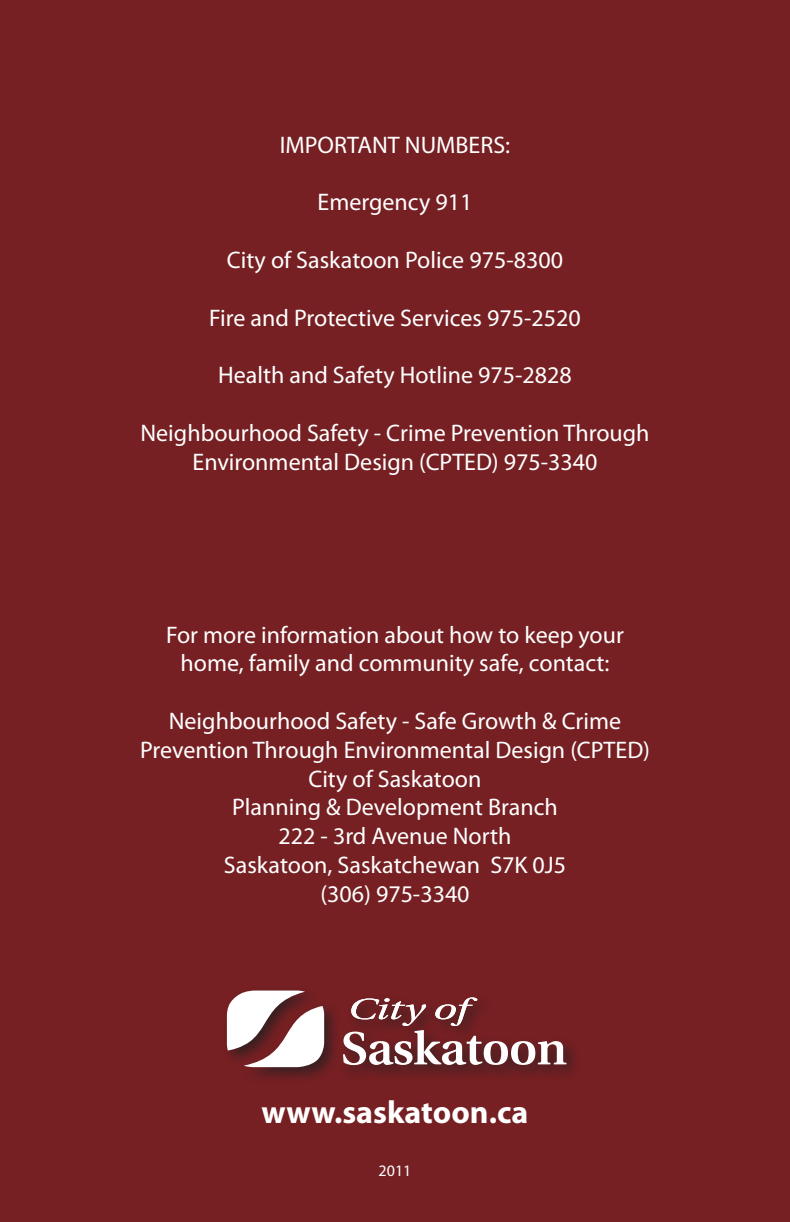
<style>
.page{position:relative;width:790px;height:1222px;background:#762023}
.page>*{position:absolute;margin:0;border:0;box-sizing:border-box;transform-origin:0 0}
.t1{font:700 32px "Myriad Pro";color:#fff}
.t2{font:24px/28.8px "Myriad Pro";color:#fff;text-align:center}
.t3{font:16px "Myriad Pro";color:#fff}
</style>
<div class="page">
<div style="left:222px;top:985px;width:359px;height:97px;background:#231f20;opacity:.75"></div>
<svg style="left:227px;top:990px;width:97px;height:77px"></svg>
<svg style="left:343px;top:997px;width:223px;height:68px"></svg>
<p class="t2" style="left:280px;top:130px;width:232px">IMPORTANT NUMBERS:</p>
<p class="t2" style="left:317px;top:188px;width:156px">Emergency 911</p>
<p class="t2" style="left:227px;top:245px;width:337px">City of Saskatoon Police 975-8300</p>
<p class="t2" style="left:209px;top:303px;width:373px">Fire and Protective Services 975-2520</p>
<p class="t2" style="left:218px;top:360px;width:355px">Health and Safety Hotline 975-2828</p>
<p class="t2" style="left:140px;top:418px;width:510px">Neighbourhood Safety - Crime Prevention Through</p>
<p class="t2" style="left:192px;top:447px;width:406px">Environmental Design (CPTED) 975-3340</p>
<p class="t2" style="left:166px;top:620px;width:459px">For more information about how to keep your</p>
<p class="t2" style="left:180px;top:648px;width:430px">home, family and community safe, contact:</p>
<p class="t2" style="left:140px;top:706px;width:511px">Neighbourhood Safety - Safe Growth &amp; Crime<br>Prevention Through Environmental Design (CPTED)</p>
<p class="t2" style="left:308px;top:764px;width:174px">City of Saskatoon</p>
<p class="t2" style="left:232px;top:792px;width:327px">Planning &amp; Development Branch</p>
<p class="t2" style="left:278px;top:821px;width:234px">222 - 3rd Avenue North</p>
<p class="t2" style="left:224px;top:850px;width:344px">Saskatoon, Saskatchewan S7K 0J5</p>
<p class="t2" style="left:320px;top:879px;width:151px">(306) 975-3340</p>
<p class="t1" style="left:261px;top:1091px;width:268px">www.saskatoon.ca</p>
<p class="t3" style="left:378px;top:1160px;width:34px">2011</p>
</div>
